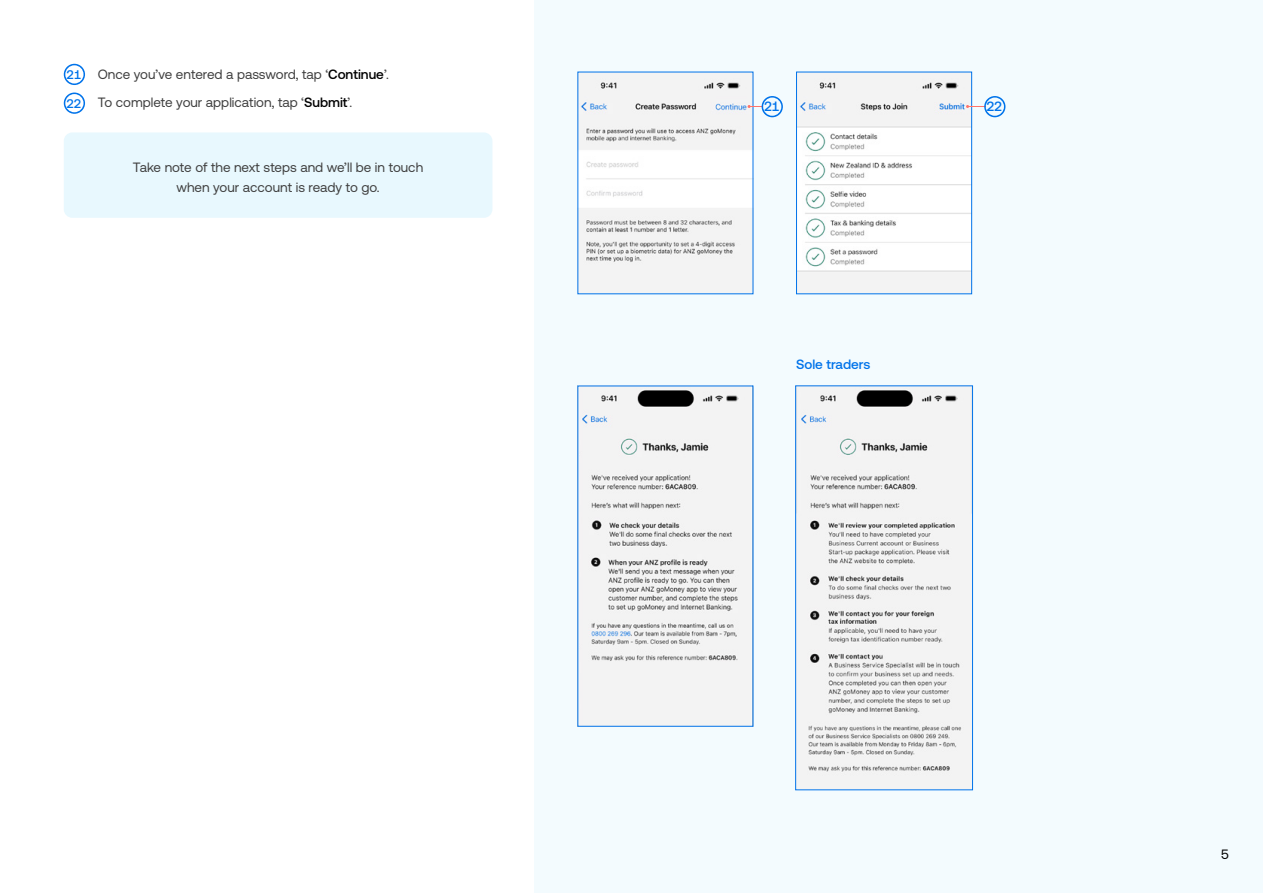
<style>
.page{position:relative;width:1263px;height:893px;background:#fff}
.page>*{position:absolute;margin:0;border:0;box-sizing:border-box;transform-origin:0 0}
.t1{font:18px "Minion Pro";color:#000}
.t2{font:13.5px/20.2px "Aeonik";color:#404040;text-align:center}
.t3{font:500 13.5px "Aeonik";color:#0073ea}
.s1{font-weight:500;font-size:12.6px;color:#0073ea}
.s2{font-weight:500;color:#000}
.s3{font-family:"Aeonik";font-size:13.5px}
</style>
<div class="page">
<div style="left:535px;top:0;width:728px;height:893px;background:#f3fbfe"></div>
<img style="left:579px;top:388px;width:172px;height:337px">
<img style="left:797px;top:387px;width:174px;height:401px">
<div style="left:795px;top:385px;width:178px;height:405px;border:1px solid #0073ea"></div>
<img style="left:798px;top:74px;width:172px;height:218px">
<div style="left:796px;top:72px;width:176px;height:222px;border:1px solid #0073ea"></div>
<img style="left:579px;top:74px;width:172px;height:218px">
<div style="left:64px;top:132px;width:428px;height:86px;background:#e8f8fe;border-radius:9px"></div>
<svg style="left:747px;top:96px;width:36px;height:21px"></svg>
<svg style="left:966px;top:96px;width:39px;height:21px"></svg>
<svg style="left:64px;top:64px;width:21px;height:21px"></svg>
<svg style="left:64px;top:93px;width:21px;height:21px"></svg>
<p class="t2" style="left:67px;top:60px;width:324px;line-height:28.8px;text-align:left"><span class="s1">21</span> Once you’ve entered a password, tap ‘<span class="s2">Continue</span>’.<br><span class="s1">22</span> To complete your application, tap ‘<span class="s2">Submit</span>’.</p>
<p class="t2" style="left:133px;top:157px;width:292px">Take note of the next steps and we’ll be in touch when your account is ready to go.</p>
<p class="t3" style="left:764px;top:99px;width:17px">21</p>
<p class="t3" style="left:986px;top:99px;width:17px">22</p>
<p class="t3" style="left:796px;top:356px;width:76px">Sole traders</p>
<h1 class="t1" style="left:1208px;top:841px;width:22px">5 <span class="s3">5</span></h1>
</div>
